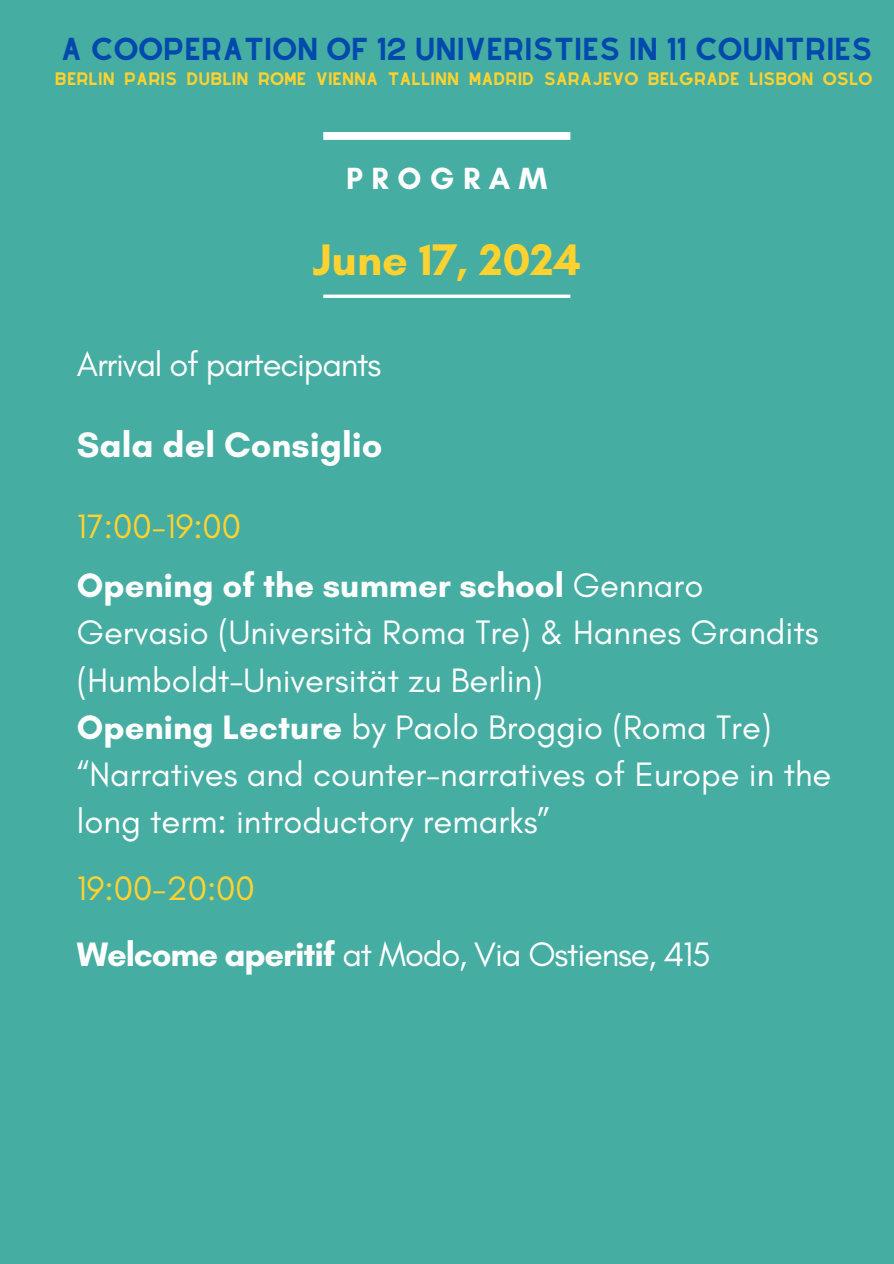
<style>
.page{position:relative;width:894px;height:1264px;background:#fff}
.page>*{position:absolute;margin:0;border:0;box-sizing:border-box;transform-origin:0 0}
.t1{font:700 45px "Glacial Indifference";color:#ffd230}
.t2{font:700 36px "Glacial Indifference";color:#fff}
.t3{font:34.5px/47.2px "Glacial Indifference";color:#fff}
.t4{font:34.5px "Glacial Indifference";letter-spacing:-.035em;color:#fff}
.t5{font:34.5px "Glacial Indifference";color:#ffd230}
.t6{font:700 31.2px "Glacial Indifference";letter-spacing:.275em;color:#fff}
.t7{font:27.75px "Alyssum Sans";color:#004aad}
.t8{font:15.75px "Alyssum Sans";color:#ffd230}
.s1{font-weight:700}
</style>
<div class="page">
<div style="left:0;top:0;width:893px;height:1263px;background:#46ada2"></div>
<div style="left:323px;top:132px;width:247px;height:8px;background:#fff"></div>
<svg style="left:323px;top:294px;width:247px;height:4px"></svg>
<p class="t7" style="left:61px;top:32px;width:812px">A COOPERATION OF 12 UNIVERISTIES IN 11 COUNTRIES</p>
<p class="t8" style="left:55px;top:70px;width:818px">BERLIN PARIS DUBLIN ROME VIENNA TALLINN MADRID SARAJEVO BELGRADE LISBON OSLO</p>
<h5 class="t6" style="left:346px;top:159px;width:202px">PROGRAM</h5>
<h3 class="t1" style="left:312px;top:232px;width:270px">June 17, 2024</h3>
<p class="t4" style="left:77px;top:343px;width:306px">Arrival of partecipants</p>
<p class="t2" style="left:77px;top:423px;width:307px">Sala del Consiglio</p>
<h1 class="t5" style="left:77px;top:505px;width:166px">17:00-19:00</h1>
<p class="t3" style="left:77px;top:561px;width:743px"><span class="s1">Opening of the summer school</span> Gennaro<br>Gervasio (Università Roma Tre) &amp; Hannes Grandits (Humboldt-Universität zu Berlin)</p>
<h4 class="t3" style="left:77px;top:703px;width:755px"><span class="s1">Opening Lecture</span> by Paolo Broggio (Roma Tre) “Narratives and counter-narratives of Europe in the long term: introductory remarks”</h4>
<p class="t5" style="left:77px;top:867px;width:179px">19:00-20:00</p>
<p class="t4" style="left:77px;top:933px;width:635px"><span class="s1">Welcome aperitif</span> at Modo, Via Ostiense, 415</p>
</div>
